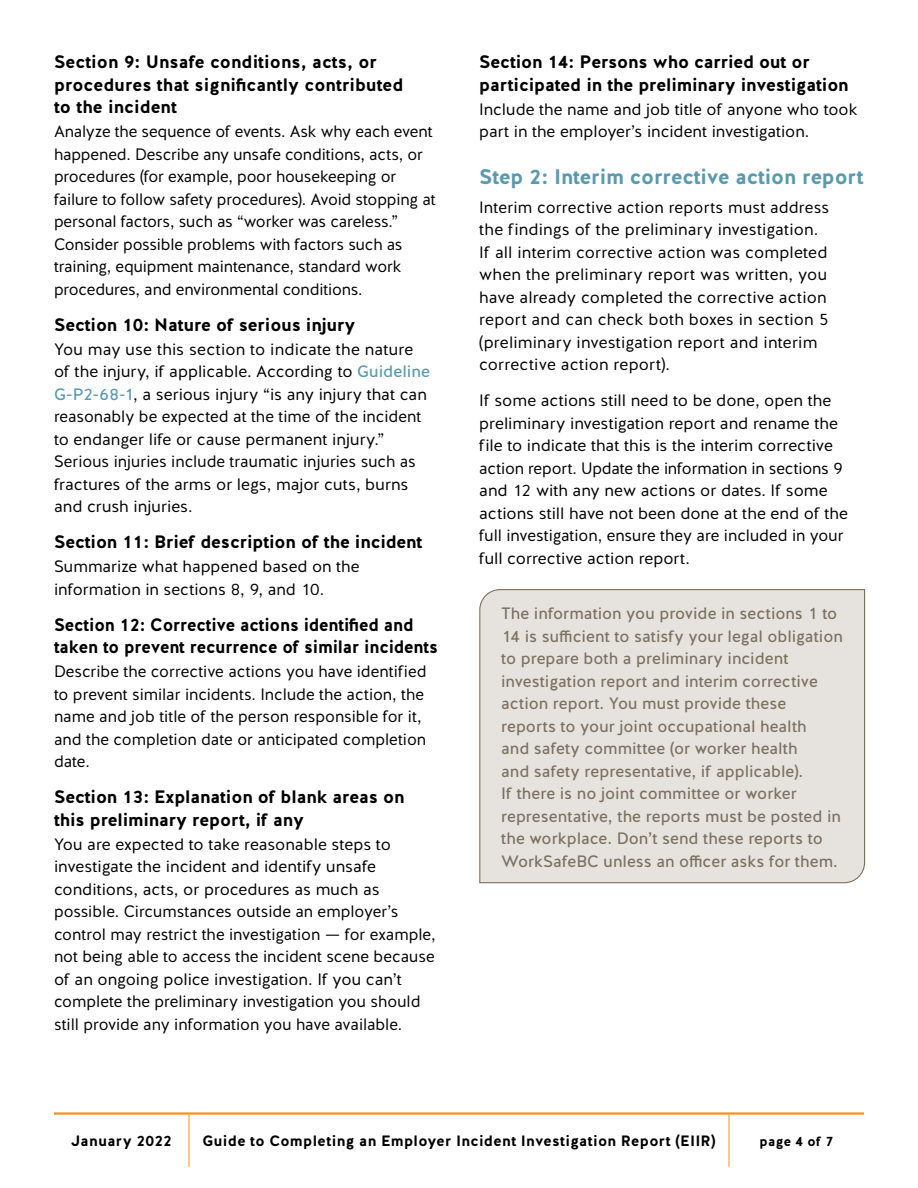
<style>
.page{position:relative;width:918px;height:1188px;background:#fff}
.page>*{position:absolute;margin:0;border:0;box-sizing:border-box;transform-origin:0 0}
.t1{font:21px "Work Safe BC Halis R Bold";letter-spacing:-.01em;color:#599aae}
.t2{font:18px/22.5px "Work Safe BC Halis R Bold";letter-spacing:-.01em;color:#000}
.t3{font:18px/22.5px "Work Safe BC Halis R Bold";letter-spacing:-.01em;color:#000;scale:.96 1}
.t4{font:16.5px/22.5px "Work Safe BC Halis R Book";color:#000}
.t5{font:16.5px/22.5px "Work Safe BC Halis R Regular";color:#7c7160}
.t6{font:15px "Work Safe BC Halis R Bold";letter-spacing:.02em;color:#000}
.t7{font:13.5px "Work Safe BC Halis R Bold";letter-spacing:.02em;color:#000}
.s1{font-family:"Work Safe BC Halis R Regular";color:#599aae}
</style>
<div class="page">
<div style="left:479px;top:589px;width:387px;height:295px;background:#e6e3df"></div>
<hr style="left:729px;top:1115px;width:1px;height:52px;background:#f7901e">
<hr style="left:54px;top:1112px;width:135px;height:3px;background:#f7901e">
<hr style="left:189px;top:1112px;width:540px;height:3px;background:#f7901e">
<hr style="left:729px;top:1112px;width:135px;height:3px;background:#f7901e">
<hr style="left:189px;top:1115px;width:1px;height:52px;background:#f7901e">
<p class="t2" style="left:54px;top:51px;width:351px">Section 9: Unsafe conditions, acts, or procedures that significantly contributed to the incident</p>
<p class="t4" style="left:54px;top:121px;width:383px">Analyze the sequence of events. Ask why each event happened. Describe any unsafe conditions, acts, or procedures (for example, poor housekeeping or failure to follow safety procedures). Avoid stopping at personal factors, such as “worker was careless.” Consider possible problems with factors such as training, equipment maintenance, standard work procedures, and environmental conditions.</p>
<p class="t2" style="left:54px;top:314px;width:303px">Section 10: Nature of serious injury</p>
<p class="t4" style="left:54px;top:338px;width:378px">You may use this section to indicate the nature of the injury, if applicable. According to <span class="s1">Guideline G-P2-68-1</span>, a serious injury “is any injury that can reasonably be expected at the time of the incident to endanger life or cause permanent injury.” Serious injuries include traumatic injuries such as fractures of the arms or legs, major cuts, burns and crush injuries.</p>
<p class="t2" style="left:54px;top:531px;width:370px">Section 11: Brief description of the incident</p>
<p class="t4" style="left:54px;top:556px;width:307px">Summarize what happened based on the information in sections 8, 9, and 10.</p>
<p class="t3" style="left:54px;top:614px;width:401px">Section 12: Corrective actions identified and taken to prevent recurrence of similar incidents</p>
<p class="t4" style="left:54px;top:661px;width:374px">Describe the corrective actions you have identified to prevent similar incidents. Include the action, the name and job title of the person responsible for it, and the completion date or anticipated completion date.</p>
<p class="t2" style="left:54px;top:786px;width:352px">Section 13: Explanation of blank areas on this preliminary report, if any</p>
<p class="t4" style="left:54px;top:833px;width:383px">You are expected to take reasonable steps to investigate the incident and identify unsafe conditions, acts, or procedures as much as possible. Circumstances outside an employer’s control may restrict the investigation — for example, not being able to access the incident scene because of an ongoing police investigation. If you can’t complete the preliminary investigation you should still provide any information you have available.</p>
<p class="t2" style="left:479px;top:51px;width:371px">Section 14: Persons who carried out or participated in the preliminary investigation</p>
<p class="t4" style="left:479px;top:98px;width:380px">Include the name and job title of anyone who took part in the employer’s incident investigation.</p>
<p class="t1" style="left:479px;top:163px;width:386px">Step 2: Interim corrective action report</p>
<p class="t4" style="left:479px;top:196px;width:351px">Interim corrective action reports must address the findings of the preliminary investigation.<br>If all interim corrective action was completed when the preliminary report was written, you have already completed the corrective action report and can check both boxes in section 5 (preliminary investigation report and interim corrective action report).</p>
<p class="t4" style="left:479px;top:390px;width:370px">If some actions still need to be done, open the preliminary investigation report and rename the file to indicate that this is the interim corrective action report. Update the information in sections 9 and 12 with any new actions or dates. If some actions still have not been done at the end of the full investigation, ensure they are included in your full corrective action report.</p>
<p class="t5" style="left:501px;top:602px;width:343px">The information you provide in sections 1 to 14 is sufficient to satisfy your legal obligation to prepare both a preliminary incident investigation report and interim corrective action report. You must provide these reports to your joint occupational health<br>and safety committee (or worker health<br>and safety representative, if applicable).<br>If there is no joint committee or worker representative, the reports must be posted in the workplace. Don’t send these reports to WorkSafeBC unless an officer asks for them.</p>
<p class="t6" style="left:71px;top:1131px;width:102px">January 2022</p>
<p class="t6" style="left:203px;top:1131px;width:514px">Guide to Completing an Employer Incident Investigation Report (EIIR)</p>
<p class="t7" style="left:760px;top:1132px;width:75px">page 4 of 7</p>
</div>
